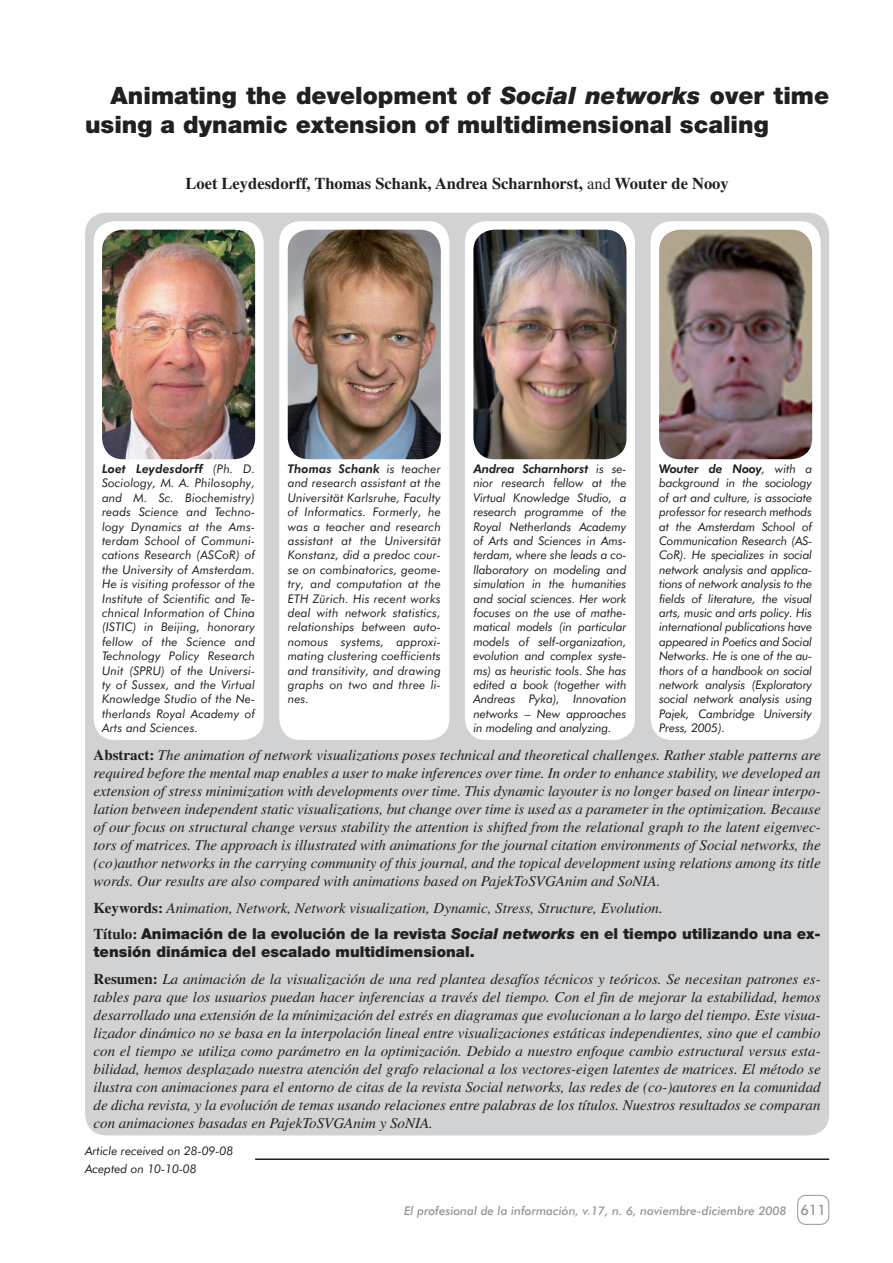
<style>
.page{position:relative;width:893px;height:1263px;background:#fff}
.page>*{position:absolute;margin:0;border:0;box-sizing:border-box;transform-origin:0 0}
.t1{font:900 24px/28.8px "Helvetica Neue";color:#231f20}
.t2{font:700 16.5px "Times";color:#231f20}
.t3{font:italic 15px/18px "Times";color:#231f20;text-align:justify}
.t4{font:900 15px/18px "Helvetica Neue";color:#231f20}
.t5{font:500 14.25px "Futura BT";color:#939598}
.t6{font:italic 12px/14.4px "Futura BT";color:#231f20;text-align:justify}
.t7{font:italic 500 12px "Futura BT";color:#939598}
.s1{font-style:italic}
.s2{font-weight:400}
.s3{font-weight:800}
.s4{font-weight:700;font-style:normal}
.s5{font-family:"Times";font-weight:700}
</style>
<div class="page">
<div style="left:797px;top:1195px;width:32px;height:30px;border:1px solid #939598;border-radius:9px"></div>
<div style="left:85px;top:213px;width:744px;height:922px;background:#d1d2d4;border-radius:21px"></div>
<div style="left:465px;top:221px;width:170px;height:519px;background:#fff;border-radius:21px"></div>
<img style="left:473px;top:230px;width:153px;height:229px">
<div style="left:279px;top:221px;width:170px;height:519px;background:#fff;border-radius:21px"></div>
<img style="left:288px;top:230px;width:153px;height:229px;border-radius:21px">
<div style="left:94px;top:221px;width:170px;height:519px;background:#fff;border-radius:21px"></div>
<img style="left:102px;top:230px;width:153px;height:229px;border-radius:21px">
<hr style="left:255px;top:1158px;width:574px;height:2px;background:#231f20">
<div style="left:651px;top:221px;width:170px;height:519px;background:#fff;border-radius:21px"></div>
<img style="left:659px;top:230px;width:153px;height:229px;border-radius:21px">
<h1 class="t1" style="left:85px;top:81px;width:746px;text-indent:26px">Animating the development of <span class="s1">Social networks</span> over time using a dynamic extension of multidimensional scaling</h1>
<h2 class="t2" style="left:185px;top:174px;width:545px">Loet Leydesdorff, Thomas Schank, Andrea Scharnhorst, <span class="s2">and</span> Wouter de Nooy</h2>
<p class="t6" style="left:102px;top:461px;width:155px"><span class="s3">Loet Leydesdorff</span> (Ph. D.<br>Sociology, M. A. Philosophy, and M. Sc. Biochemistry) reads Science and Techno&shy;logy Dynamics at the Ams&shy;terdam School of Communi&shy;cations Research (ASCoR) of the University of Amsterdam.<br>He is visiting professor of the Institute of Scientific and Te&shy;chnical Information of China (ISTIC) in Beijing, honorary fellow of the Science and Technology Policy Research Unit (SPRU) of the Universi&shy;ty of Sussex, and the Virtual Knowledge Studio of the Ne&shy;therlands Royal Academy of Arts and Sciences.</p>
<p class="t6" style="left:288px;top:461px;width:155px"><span class="s3">Thomas Schank</span> is teacher and research assistant at the Universität Karlsruhe, Faculty of Informatics. Formerly, he was a teacher and research assistant at the Universität Konstanz, did a predoc cour&shy;se on combinatorics, geome&shy;try, and computation at the ETH Zürich. His recent works deal with network statistics, relationships between auto&shy;nomous systems, approxi&shy;mating clustering coefficients and transitivity, and drawing graphs on two and three li&shy;nes.</p>
<p class="t6" style="left:473px;top:461px;width:155px"><span class="s3">Andrea Scharnhorst</span> is se&shy;nior research fellow at the Virtual Knowledge Studio, a research programme of the Royal Netherlands Academy of Arts and Sciences in Ams&shy;terdam, where she leads a co&shy;llaboratory on modeling and simulation in the humanities and social sciences. Her work focuses on the use of mathe&shy;matical models (in particular models of self-organization, evolution and complex syste&shy;ms) as heuristic tools. She has edited a book (together with Andreas Pyka), Innovation networks – New approaches in modeling and analyzing.</p>
<p class="t6" style="left:659px;top:461px;width:155px"><span class="s3">Wouter de Nooy</span>, with a background in the sociology of art and culture, is associate professor for research methods at the Amsterdam School of Communication Research (AS-CoR). He specializes in social network analysis and applica&shy;tions of network analysis to the fields of literature, the visual arts, music and arts policy. His international publications have appeared in Poetics and Social Networks. He is one of the au&shy;thors of a handbook on social network analysis (Exploratory social network analysis using Pajek, Cambridge University Press, 2005).</p>
<p class="t3" style="left:94px;top:746px;width:729px"><span class="s4">Abstract:</span> The animation of network visualizations poses technical and theoretical challenges. Rather stable patterns are required before the mental map enables a user to make inferences over time. In order to enhance stability, we developed an extension of stress minimization with developments over time. This dynamic layouter is no longer based on linear interpo&shy;lation between independent static visualizations, but change over time is used as a parameter in the optimization. Because of our focus on structural change versus stability the attention is shifted from the relational graph to the latent eigenvec&shy;tors of matrices. The approach is illustrated with animations for the journal citation environments of Social networks, the (co)author networks in the carrying community of this journal, and the topical development using relations among its title words. Our results are also compared with animations based on PajekToSVGAnim and SoNIA.</p>
<p class="t3" style="left:94px;top:899px;width:571px"><span class="s4">Keywords:</span> Animation, Network, Network visualization, Dynamic, Stress, Structure, Evolution.</p>
<p class="t4" style="left:94px;top:925px;width:729px"><span class="s5">Título:</span> Animación de la evolución de la revista <span class="s1">Social networks</span> en el tiempo utilizando una ex&shy;tensión dinámica del escalado multidimensional.</p>
<p class="t3" style="left:94px;top:970px;width:729px"><span class="s4">Resumen:</span> La animación de la visualización de una red plantea desafíos técnicos y teóricos. Se necesitan patrones es&shy;tables para que los usuarios puedan hacer inferencias a través del tiempo. Con el fin de mejorar la estabilidad, hemos desarrollado una extensión de la mínimización del estrés en diagramas que evolucionan a lo largo del tiempo. Este visua&shy;lizador dinámico no se basa en la interpolación lineal entre visualizaciones estáticas independientes, sino que el cambio con el tiempo se utiliza como parámetro en la optimización. Debido a nuestro enfoque cambio estructural versus esta&shy;bilidad, hemos desplazado nuestra atención del grafo relacional a los vectores-eigen latentes de matrices. El método se ilustra con animaciones para el entorno de citas de la revista Social networks, las redes de (co-)autores en la comunidad de dicha revista, y la evolución de temas usando relaciones entre palabras de los títulos. Nuestros resultados se comparan con animaciones basadas en PajekToSVGAnim y SoNIA.</p>
<p class="t6" style="left:85px;top:1142px;width:150px;line-height:17.7px">Article received on 28-09-08<br>Acepted on 10-10-08</p>
<p class="t7" style="left:404px;top:1204px;width:384px">El profesional de la información, v.17, n. 6, noviembre-diciembre 2008</p>
<p class="t5" style="left:800px;top:1201px;width:27px">611</p>
</div>
